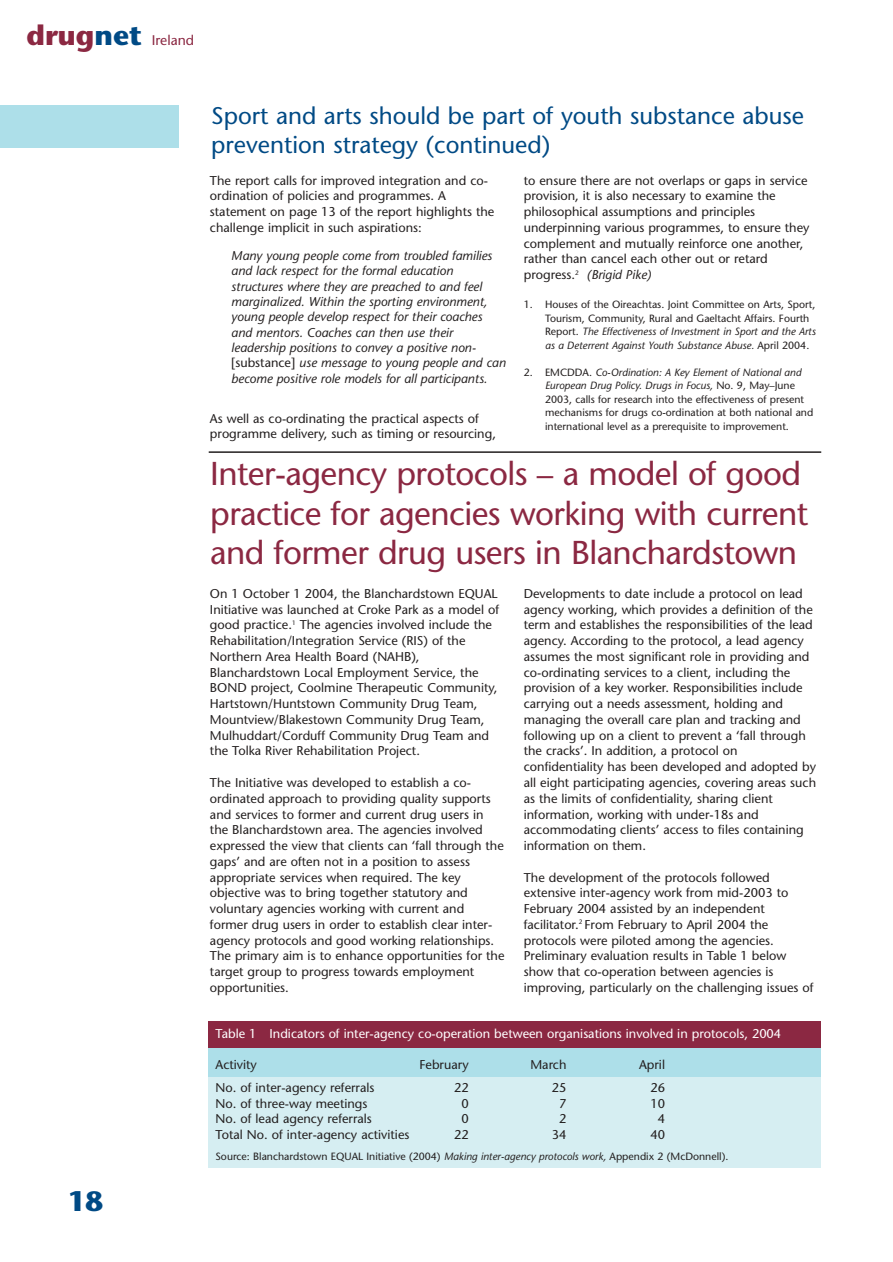
<style>
.page{position:relative;width:893px;height:1262px;background:#fff}
.page>*{position:absolute;margin:0;border:0;box-sizing:border-box;transform-origin:0 0}
.t1{font:33px/39.6px "Stone Sans";letter-spacing:-.015em;color:#8b2842}
.t2{font:700 27.9px "Stone Sans";color:#004a85}
.t3{font:24px/28.8px "Stone Sans";color:#004a85}
.t4{font:13.95px "Stone Sans";color:#8b2842}
.t5{font:12.75px/15.8px "Stone Sans";color:#231f1f}
.t6{font:italic 12.75px/15.3px "Stone Sans";color:#231f1f}
.t7{font:12.75px "Stone Sans";color:#fff}
.t8{font:10.5px/13.5px "Stone Sans";color:#231f1f}
.s1{font-weight:700;font-size:27.9px}
.s2{font-weight:700;font-size:27.9px;color:#004a85}
.s3{font-style:normal}
.s4{font-style:italic}
</style>
<div class="page">
<div style="left:0;top:105px;width:179px;height:42px;background:#addfe9"></div>
<hr style="left:209px;top:451px;width:612px;height:2px;background:#231f1f">
<div style="left:208px;top:1048px;width:613px;height:120px;background:#d6eef2"></div>
<div style="left:208px;top:1048px;width:613px;height:28px;background:#addfe9"></div>
<div style="left:208px;top:1021px;width:613px;height:27px;background:#8b2842"></div>
<p class="t4" style="left:26px;top:35px;width:169px"><span class="s1">drug</span><span class="s2">net</span> Ireland</p>
<h2 class="t2" style="left:68px;top:1190px;width:37px">18</h2>
<h3 class="t3" style="left:211px;top:104px;width:594px">Sport and arts should be part of youth substance abuse prevention strategy (continued)</h3>
<p class="t5" style="left:210px;top:173px;width:286px">The report calls for improved integration and co&shy;ordination of policies and programmes. A statement on page 13 of the report highlights the challenge implicit in such aspirations:</p>
<p class="t6" style="left:231px;top:249px;width:276px">Many young people come from troubled families and lack respect for the formal education structures where they are preached to and feel marginalized. Within the sporting environment, young people develop respect for their coaches and mentors. Coaches can then use their leadership positions to convey a positive non-<span class="s3">[substance]</span> use message to young people and can become positive role models for all participants.</p>
<p class="t5" style="left:210px;top:411px;width:287px">As well as co-ordinating the practical aspects of programme delivery, such as timing or resourcing,</p>
<p class="t5" style="left:523px;top:173px;width:287px">to ensure there are not overlaps or gaps in service provision, it is also necessary to examine the philosophical assumptions and principles underpinning various programmes, to ensure they complement and mutually reinforce one another, rather than cancel each other out or retard progress.<sup>2</sup> <span class="s4">(Brigid Pike)</span></p>
<p class="t8" style="left:545px;top:299px;width:272px;text-indent:-21px">1. Houses of the Oireachtas. Joint Committee on Arts, Sport, Tourism, Community, Rural and Gaeltacht Affairs. Fourth Report. <span class="s4">The Effectiveness of Investment in Sport and the Arts as a Deterrent Against Youth Substance Abuse.</span> April 2004.</p>
<p class="t8" style="left:545px;top:366px;width:270px;text-indent:-21px">2. EMCDDA. <span class="s4">Co-Ordination: A Key Element of National and European Drug Policy. Drugs in Focus,</span> No. 9, May–June 2003, calls for research into the effectiveness of present mechanisms for drugs co-ordination at both national and international level as a prerequisite to improvement.</p>
<h1 class="t1" style="left:210px;top:457px;width:599px">Inter-agency protocols – a model of good practice for agencies working with current and former drug users in Blanchardstown</h1>
<p class="t5" style="left:210px;top:587px;width:291px">On 1 October 1 2004, the Blanchardstown EQUAL Initiative was launched at Croke Park as a model of good practice.<sup>1</sup> The agencies involved include the Rehabilitation/Integration Service (RIS) of the Northern Area Health Board (NAHB), Blanchardstown Local Employment Service, the BOND project, Coolmine Therapeutic Community, Hartstown/Huntstown Community Drug Team, Mountview/Blakestown Community Drug Team, Mulhuddart/Corduff Community Drug Team and the Tolka River Rehabilitation Project.</p>
<p class="t5" style="left:210px;top:776px;width:296px">The Initiative was developed to establish a co&shy;ordinated approach to providing quality supports and services to former and current drug users in the Blanchardstown area. The agencies involved expressed the view that clients can ‘fall through the gaps’ and are often not in a position to assess appropriate services when required. The key objective was to bring together statutory and voluntary agencies working with current and former drug users in order to establish clear inter&shy;agency protocols and good working relationships.<br>The primary aim is to enhance opportunities for the target group to progress towards employment opportunities.</p>
<p class="t5" style="left:523px;top:587px;width:294px">Developments to date include a protocol on lead agency working, which provides a definition of the term and establishes the responsibilities of the lead agency. According to the protocol, a lead agency assumes the most significant role in providing and co-ordinating services to a client, including the provision of a key worker. Responsibilities include carrying out a needs assessment, holding and managing the overall care plan and tracking and following up on a client to prevent a ‘fall through the cracks’. In addition, a protocol on confidentiality has been developed and adopted by all eight participating agencies, covering areas such as the limits of confidentiality, sharing client information, working with under-18s and accommodating clients’ access to files containing information on them.</p>
<p class="t5" style="left:523px;top:870px;width:291px">The development of the protocols followed extensive inter-agency work from mid-2003 to February 2004 assisted by an independent facilitator.<sup>2</sup> From February to April 2004 the protocols were piloted among the agencies.<br>Preliminary evaluation results in Table 1 below show that co-operation between agencies is improving, particularly on the challenging issues of</p>
<p class="t7" style="left:215px;top:1028px;width:567px">Table 1 Indicators of inter-agency co-operation between organisations involved in protocols, 2004</p>
<p class="t5" style="left:215px;top:1058px;width:43px">Activity</p>
<p class="t5" style="left:419px;top:1058px;width:51px">February</p>
<p class="t5" style="left:530px;top:1058px;width:38px">March</p>
<p class="t5" style="left:639px;top:1058px;width:27px">April</p>
<p class="t5" style="left:215px;top:1080px;width:160px">No. of inter-agency referrals</p>
<p class="t5" style="left:454px;top:1080px;width:16px">22</p>
<p class="t5" style="left:552px;top:1080px;width:16px">25</p>
<p class="t5" style="left:650px;top:1080px;width:16px">26</p>
<p class="t5" style="left:215px;top:1096px;width:153px">No. of three-way meetings</p>
<p class="t5" style="left:461px;top:1096px;width:9px">0</p>
<p class="t5" style="left:559px;top:1096px;width:9px">7</p>
<p class="t5" style="left:650px;top:1096px;width:16px">10</p>
<p class="t5" style="left:215px;top:1112px;width:158px">No. of lead agency referrals</p>
<p class="t5" style="left:461px;top:1112px;width:9px">0</p>
<p class="t5" style="left:559px;top:1112px;width:9px">2</p>
<p class="t5" style="left:657px;top:1112px;width:9px">4</p>
<p class="t5" style="left:215px;top:1128px;width:195px">Total No. of inter-agency activities</p>
<p class="t5" style="left:454px;top:1128px;width:16px">22</p>
<p class="t5" style="left:552px;top:1128px;width:16px">34</p>
<p class="t5" style="left:650px;top:1128px;width:16px">40</p>
<p class="t8" style="left:215px;top:1150px;width:514px">Source: Blanchardstown EQUAL Initiative (2004) <span class="s4">Making inter-agency protocols work,</span> Appendix 2 (McDonnell).</p>
</div>
